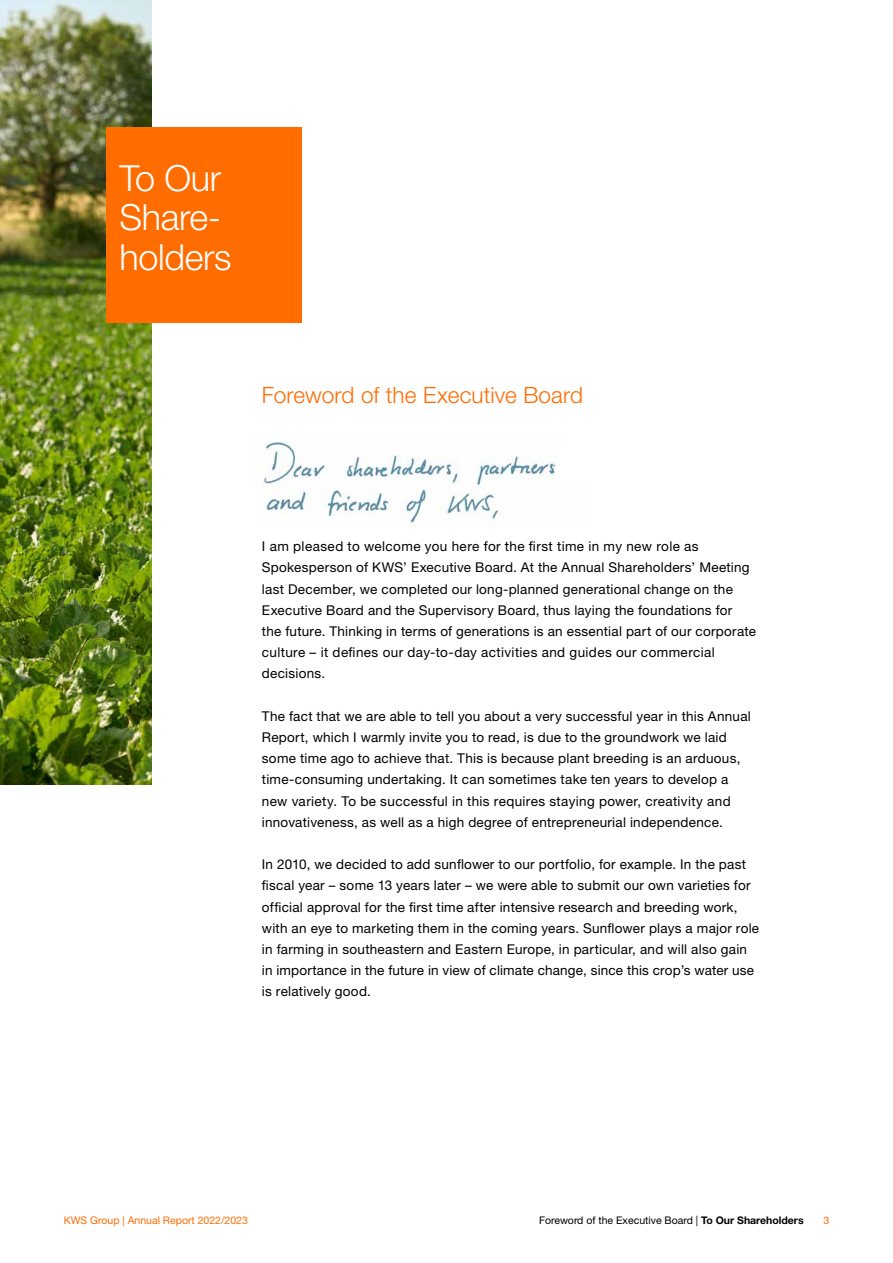
<style>
.page{position:relative;width:893px;height:1263px;background:#fff}
.page>*{position:absolute;margin:0;border:0;box-sizing:border-box;transform-origin:0 0}
.t1{font:300 36px/39.6px "Helvetica Neue LT Std";letter-spacing:-.01em;color:#fff}
.t2{font:300 22.5px "Helvetica Neue LT Std";color:#ff6c00}
.t3{font:13.5px/21.1px "Helvetica Neue LT Std";letter-spacing:.02em;color:#000}
.t4{font:10.5px "Helvetica Neue LT Std";color:#000}
.t5{font:10.5px "Helvetica Neue LT Std";color:#ff6c00}
.s1{font-weight:700}
</style>
<div class="page">
<img style="left:0;top:0;width:152px;height:784px">
<div style="left:106px;top:127px;width:196px;height:196px;background:#ff6c00"></div>
<img style="left:265px;top:487px;width:237px;height:36px">
<img style="left:263px;top:441px;width:294px;height:45px">
<h1 class="t1" style="left:120px;top:157px;width:113px">To Our<br>Share&shy;holders</h1>
<h2 class="t2" style="left:262px;top:381px;width:323px">Foreword of the Executive Board</h2>
<p class="t3" style="left:262px;top:536px;width:496px">I am pleased to welcome you here for the first time in my new role as Spokesperson of KWS’ Executive Board. At the Annual Shareholders’ Meeting last December, we completed our long-planned generational change on the Executive Board and the Supervisory Board, thus laying the foundations for<br>the future. Thinking in terms of generations is an essential part of our corporate culture – it defines our day-to-day activities and guides our commercial decisions.</p>
<p class="t3" style="left:262px;top:705px;width:490px">The fact that we are able to tell you about a very successful year in this Annual Report, which I warmly invite you to read, is due to the groundwork we laid some time ago to achieve that. This is because plant breeding is an arduous, time-consuming undertaking. It can sometimes take ten years to develop a new variety. To be successful in this requires staying power, creativity and innovativeness, as well as a high degree of entrepreneurial independence.</p>
<p class="t3" style="left:262px;top:853px;width:499px">In 2010, we decided to add sunflower to our portfolio, for example. In the past fiscal year – some 13 years later – we were able to submit our own varieties for official approval for the first time after intensive research and breeding work, with an eye to marketing them in the coming years. Sunflower plays a major role in farming in southeastern and Eastern Europe, in particular, and will also gain in importance in the future in view of climate change, since this crop’s water use is relatively good.</p>
<p class="t5" style="left:64px;top:1214px;width:186px">KWS Group | Annual Report 2022/2023</p>
<p class="t4" style="left:539px;top:1214px;width:266px">Foreword of the Executive Board | <span class="s1">To Our Shareholders</span></p>
<p class="t5" style="left:823px;top:1214px;width:7px">3</p>
</div>
